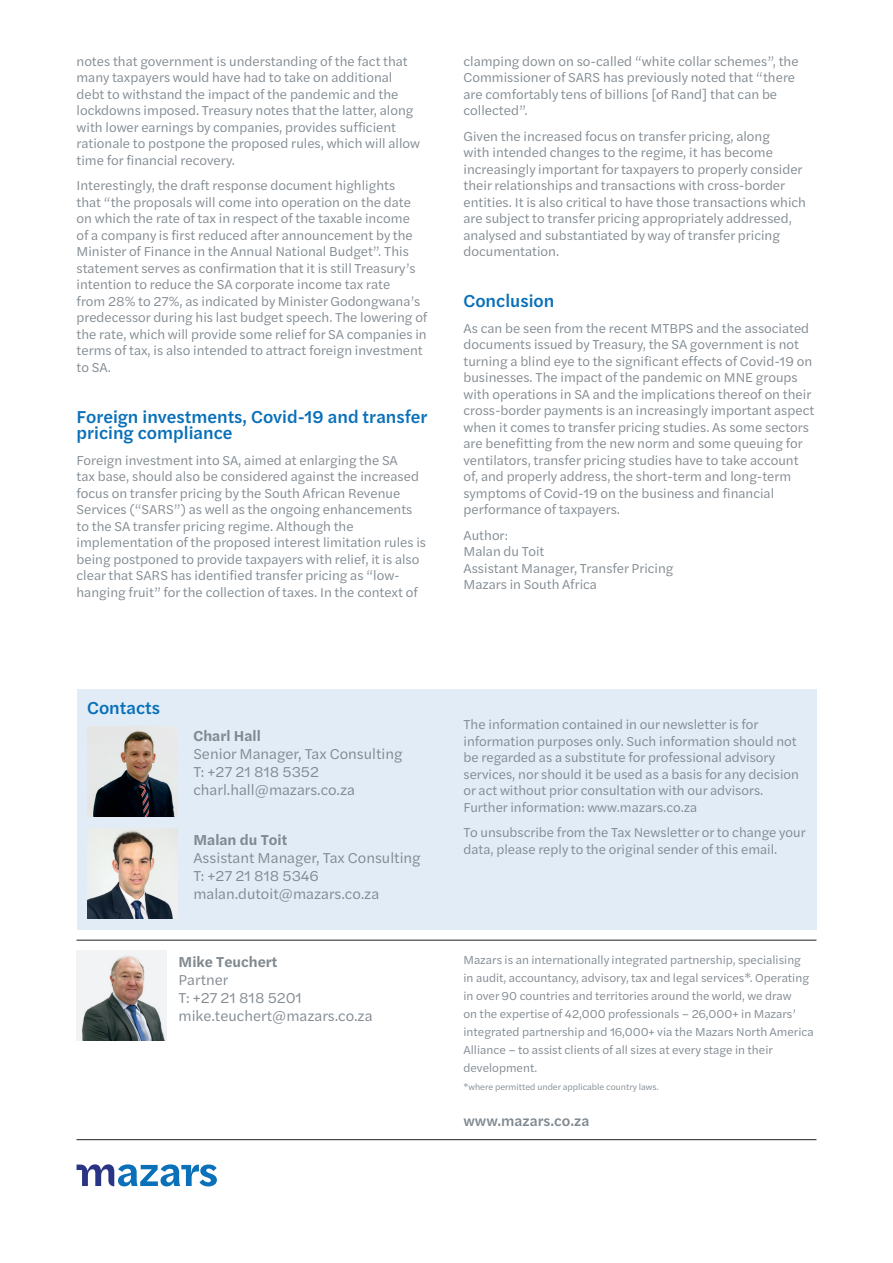
<style>
.page{position:relative;width:893px;height:1263px;background:#fff}
.page>*{position:absolute;margin:0;border:0;box-sizing:border-box;transform-origin:0 0}
.t1{font:500 18px/16.5px "Halyard Text";color:#0970b9}
.t2{font:15px/18px "Halyard Text";color:#808990}
.t3{font:600 15px "Halyard Text";color:#808990}
.t4{font:500 15px "Halyard Text";color:#808990}
.t5{font:13.5px/16.5px "Halyard Text";color:#808990}
.t6{font:12px/18px "Halyard Text";color:#808990}
.t7{font:9px "Halyard Text";color:#808990}
</style>
<div class="page">
<div style="left:77px;top:689px;width:739px;height:240px;background:#e1ecf6"></div>
<svg style="left:77px;top:1164px;width:140px;height:22px"></svg>
<img style="left:87px;top:829px;width:90px;height:90px">
<hr style="left:77px;top:940px;width:739px;height:1px;background:#231f20">
<hr style="left:77px;top:1139px;width:739px;height:1px;background:#231f20">
<svg style="left:77px;top:951px;width:90px;height:90px"></svg>
<img style="left:87px;top:727px;width:90px;height:90px">
<p class="t5" style="left:77px;top:52px;width:345px">notes that government is understanding of the fact that many taxpayers would have had to take on additional debt to withstand the impact of the pandemic and the lockdowns imposed. Treasury notes that the latter, along with lower earnings by companies, provides sufficient rationale to postpone the proposed rules, which will allow time for financial recovery.</p>
<p class="t5" style="left:77px;top:177px;width:352px">Interestingly, the draft response document highlights<br>that “the proposals will come into operation on the date on which the rate of tax in respect of the taxable income<br>of a company is first reduced after announcement by the Minister of Finance in the Annual National Budget”. This statement serves as confirmation that it is still Treasury’s intention to reduce the SA corporate income tax rate<br>from 28% to 27%, as indicated by Minister Godongwana’s predecessor during his last budget speech. The lowering of the rate, which will provide some relief for SA companies in terms of tax, is also intended to attract foreign investment to SA.</p>
<h1 class="t1" style="left:77px;top:407px;width:352px">Foreign investments, Covid-19 and transfer pricing compliance</h1>
<p class="t5" style="left:77px;top:451px;width:351px">Foreign investment into SA, aimed at enlarging the SA<br>tax base, should also be considered against the increased focus on transfer pricing by the South African Revenue Services (“SARS”) as well as the ongoing enhancements to the SA transfer pricing regime. Although the implementation of the proposed interest limitation rules is being postponed to provide taxpayers with relief, it is also clear that SARS has identified transfer pricing as “low&shy;hanging fruit” for the collection of taxes. In the context of</p>
<p class="t5" style="left:463px;top:52px;width:337px">clamping down on so-called “white collar schemes”, the Commissioner of SARS has previously noted that “there are comfortably tens of billions [of Rand] that can be collected”.</p>
<p class="t5" style="left:463px;top:127px;width:344px">Given the increased focus on transfer pricing, along<br>with intended changes to the regime, it has become increasingly important for taxpayers to properly consider their relationships and transactions with cross-border entities. It is also critical to have those transactions which are subject to transfer pricing appropriately addressed, analysed and substantiated by way of transfer pricing documentation.</p>
<h1 class="t1" style="left:463px;top:292px;width:92px">Conclusion</h1>
<p class="t5" style="left:463px;top:319px;width:352px">As can be seen from the recent MTBPS and the associated documents issued by Treasury, the SA government is not turning a blind eye to the significant effects of Covid-19 on businesses. The impact of the pandemic on MNE groups with operations in SA and the implications thereof on their cross-border payments is an increasingly important aspect when it comes to transfer pricing studies. As some sectors are benefitting from the new norm and some queuing for ventilators, transfer pricing studies have to take account of, and properly address, the short-term and long-term symptoms of Covid-19 on the business and financial performance of taxpayers.</p>
<p class="t5" style="left:463px;top:526px;width:212px">Author:<br>Malan du Toit<br>Assistant Manager, Transfer Pricing<br>Mazars in South Africa</p>
<h1 class="t1" style="left:87px;top:699px;width:75px">Contacts</h1>
<p class="t3" style="left:193px;top:725px;width:69px">Charl Hall</p>
<p class="t2" style="left:193px;top:744px;width:211px">Senior Manager, Tax Consulting<br>T: +27 21 818 5352 charl.hall@mazars.co.za</p>
<p class="t3" style="left:193px;top:829px;width:95px">Malan du Toit</p>
<p class="t2" style="left:193px;top:848px;width:229px">Assistant Manager, Tax Consulting<br>T: +27 21 818 5346 malan.dutoit@mazars.co.za</p>
<p class="t3" style="left:179px;top:951px;width:100px">Mike Teuchert</p>
<p class="t2" style="left:179px;top:970px;width:195px">Partner<br>T: +27 21 818 5201 mike.teuchert@mazars.co.za</p>
<p class="t5" style="left:463px;top:716px;width:337px">The information contained in our newsletter is for information purposes only. Such information should not be regarded as a substitute for professional advisory services, nor should it be used as a basis for any decision or act without prior consultation with our advisors.<br>Further information: www.mazars.co.za</p>
<p class="t5" style="left:463px;top:824px;width:344px">To unsubscribe from the Tax Newsletter or to change your data, please reply to the original sender of this email.</p>
<p class="t6" style="left:463px;top:950px;width:352px">Mazars is an internationally integrated partnership, specialising in audit, accountancy, advisory, tax and legal services*. Operating in over 90 countries and territories around the world, we draw<br>on the expertise of 42,000 professionals – 26,000+ in Mazars’ integrated partnership and 16,000+ via the Mazars North America Alliance – to assist clients of all sizes at every stage in their development.</p>
<p class="t7" style="left:463px;top:1080px;width:197px">*where permitted under applicable country laws.</p>
<p class="t4" style="left:463px;top:1110px;width:127px">www.mazars.co.za</p>
</div>
